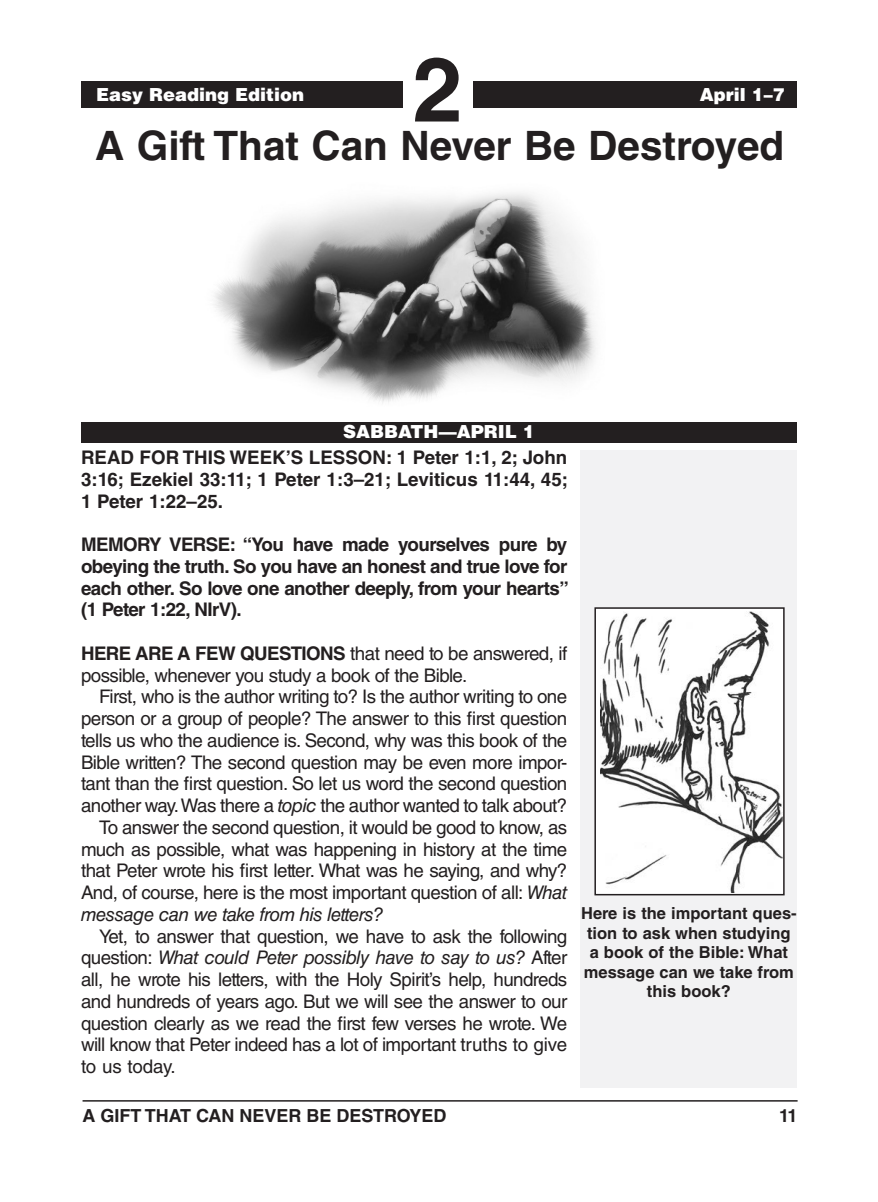
<style>
.page{position:relative;width:878px;height:1202px;background:#fff}
.page>*{position:absolute;margin:0;border:0;box-sizing:border-box;transform-origin:0 0}
.Lesson_Number{font:700 90px "Helvetica LT Std";color:#231f20}
.Lesson_Title{font:700 40.5px "Helvetica LT Std";color:#231f20}
.Body_Text{font:18.75px/21.8px "Helvetica LT Std";letter-spacing:-.03em;color:#231f20;text-align:justify}
.Body_Text_NoIndent_B{font:700 18.75px/21.8px "Helvetica LT Std";letter-spacing:-.03em;color:#231f20;text-align:justify}
.Body_Text_NoIndent_B-2{font:18.75px/21.8px "Helvetica LT Std";letter-spacing:-.03em;color:#231f20}
.Definitions_Heading{font:900 18px "Helvetica LT Std";color:#fff}
.Footer_-_Right{font:700 18px "Helvetica LT Std";color:#231f20}
.Running_Head_-_Right{font:900 18px "Helvetica LT Std";color:#fff}
.Image_Captions{font:700 16.5px/19.5px "Helvetica LT Std";color:#231f20;text-align:center}
.s1{font-weight:700}
.s2{font-style:italic}
</style>
<div class="page">
<hr style="left:82px;top:1100px;width:715px;height:1px;background:#231f20">
<div style="left:580px;top:450px;width:216px;height:637px;background:#f2f2f3"></div>
<div style="left:81px;top:81px;width:322px;height:27px;background:#231f20"></div>
<div style="left:472px;top:81px;width:324px;height:27px;background:#231f20"></div>
<div style="left:81px;top:422px;width:715px;height:20px;background:#231f20"></div>
<img style="left:214px;top:193px;width:382px;height:210px">
<img style="left:600px;top:611px;width:181px;height:281px">
<div style="left:594px;top:607px;width:190px;height:288px;border:2px solid #231f20"></div>
<p class="Definitions_Heading" style="left:96px;top:82px;width:210px">Easy Reading Edition</p>
<p class="Lesson_Number" style="left:412px;top:35px;width:52px">2</p>
<p class="Running_Head_-_Right" style="left:700px;top:82px;width:86px">April 1–7</p>
<p class="Lesson_Title" style="left:95px;top:121px;width:690px">A Gift That Can Never Be Destroyed</p>
<p class="Definitions_Heading" style="left:343px;top:420px;width:193px">SABBATH—APRIL 1</p>
<p class="Body_Text_NoIndent_B" style="left:81px;top:446px;width:488px">READ FOR THIS WEEK’S LESSON: 1 Peter 1:1, 2; John 3:16; Ezekiel 33:11; 1 Peter 1:3–21; Leviticus 11:44, 45; 1 Peter 1:22–25.</p>
<p class="Body_Text_NoIndent_B" style="left:81px;top:533px;width:489px">MEMORY VERSE: “You have made yourselves pure by obeying the truth. So you have an honest and true love for each other. So love one another deeply, from your hearts” (1 Peter 1:22, NIrV).</p>
<p class="Body_Text_NoIndent_B-2" style="left:81px;top:642px;width:488px"><span class="s1">HERE ARE A FEW QUESTIONS</span> that need to be answered, if possible, whenever you study a book of the Bible.</p>
<p class="Body_Text" style="left:81px;top:686px;width:488px;text-indent:18px">First, who is the author writing to? Is the author writing to one person or a group of people? The answer to this first question tells us who the audience is. Second, why was this book of the Bible written? The second question may be even more impor&shy;tant than the first question. So let us word the second question another way. Was there a <span class="s2">topic</span> the author wanted to talk about?</p>
<p class="Body_Text" style="left:81px;top:816px;width:488px;text-indent:18px">To answer the second question, it would be good to know, as much as possible, what was happening in history at the time that Peter wrote his first letter. What was he saying, and why?<br>And, of course, here is the most important question of all: <span class="s2">What message can we take from his letters?</span></p>
<p class="Body_Text" style="left:81px;top:925px;width:488px;text-indent:18px">Yet, to answer that question, we have to ask the following question: <span class="s2">What could Peter possibly have to say to us?</span> After all, he wrote his letters, with the Holy Spirit’s help, hundreds and hundreds of years ago. But we will see the answer to our question clearly as we read the first few verses he wrote. We will know that Peter indeed has a lot of important truths to give to us today.</p>
<p class="Image_Captions" style="left:581px;top:903px;width:217px">Here is the important ques&shy;tion to ask when studying a book of the Bible: What message can we take from this book?</p>
<p class="Footer_-_Right" style="left:82px;top:1104px;width:365px">A GIFT THAT CAN NEVER BE DESTROYED</p>
<p class="Footer_-_Right" style="left:779px;top:1104px;width:20px">11</p>
</div>
